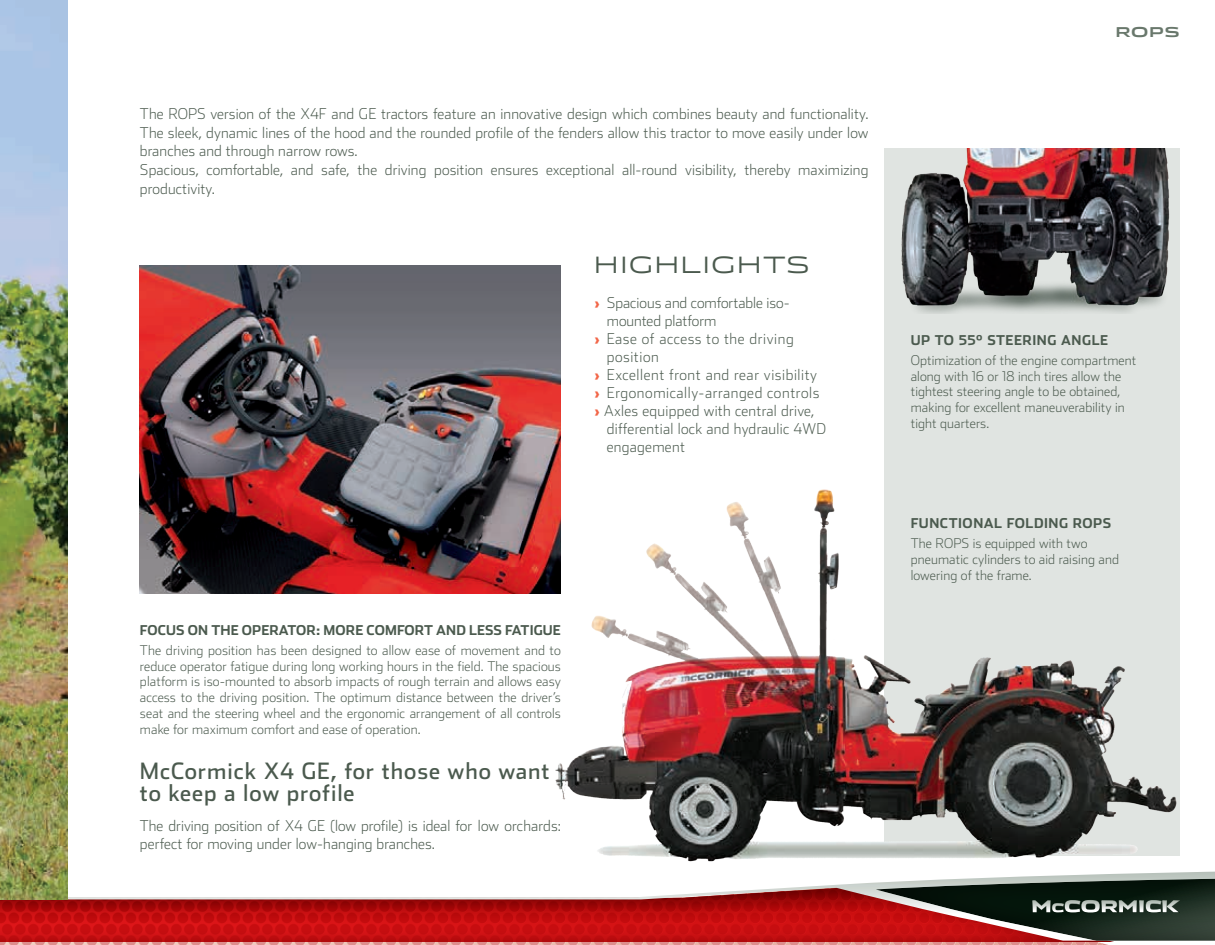
<style>
.page{position:relative;width:1215px;height:945px;background:#fff}
.page>*{position:absolute;margin:0;border:0;box-sizing:border-box;transform-origin:0 0}
.t1{font:22.5px/22.5px "Stainless";letter-spacing:.04em;color:#4b5a4e}
.t2{font:300 22.5px "Stainless Ext";letter-spacing:.05em;color:#4b5a4e}
.t3{font:200 15px/18.8px "Stainless";letter-spacing:.01em;color:#4b5a4e}
.t4{font:200 15px "Stainless";letter-spacing:.04em;color:#4b5a4e}
.t5{font:200 13.5px/15.8px "Stainless";letter-spacing:.01em;color:#4b5a4e}
.t6{font:700 13.5px "Stainless";letter-spacing:.01em;color:#4b5a4e}
.t7{font:700 13.5px "Stainless";letter-spacing:.04em;color:#4b5a4e}
.t8{font:700 13.5px "Stainless Ext";color:#69786c}
.s1{font-weight:900;color:#f26648}
</style>
<div class="page">
<img style="left:0;top:941px;width:1108px;height:4px">
<svg style="left:0;top:871px;width:1215px;height:70px"></svg>
<div style="left:874px;top:874px;width:341px;height:68px;background:#05170c;opacity:.75"></div>
<svg style="left:876px;top:876px;width:339px;height:65px;background:#5c463f"></svg>
<div style="left:885px;top:148px;width:295px;height:708px;background:#e0e4e1"></div>
<img style="left:0;top:0;width:68px;height:899px">
<img style="left:140px;top:265px;width:421px;height:328px">
<img style="left:509px;top:467px;width:668px;height:395px">
<img style="left:901px;top:148px;width:269px;height:165px">
<p class="t3" style="left:140px;top:104px;width:730px">The ROPS version of the X4F and GE tractors feature an innovative design which combines beauty and functionality.<br>The sleek, dynamic lines of the hood and the rounded profile of the fenders allow this tractor to move easily under low branches and through narrow rows.<br>Spacious, comfortable, and safe, the driving position ensures exceptional all-round visibility, thereby maximizing productivity.</p>
<h1 class="t2" style="left:594px;top:252px;width:217px">HIGHLIGHTS</h1>
<p class="t3" style="left:594px;top:293px;width:197px"><span class="s1">›</span> Spacious and comfortable iso-</p>
<p class="t3" style="left:607px;top:311px;width:111px">mounted platform</p>
<p class="t4" style="left:594px;top:330px;width:201px"><span class="s1">›</span> Ease of access to the driving</p>
<p class="t4" style="left:607px;top:348px;width:54px">position</p>
<p class="t4" style="left:594px;top:366px;width:225px"><span class="s1">›</span> Excellent front and rear visibility</p>
<p class="t4" style="left:594px;top:384px;width:227px"><span class="s1">›</span> Ergonomically-arranged controls</p>
<p class="t3" style="left:594px;top:401px;width:222px"><span class="s1">›</span> Axles equipped with central drive,</p>
<p class="t3" style="left:607px;top:419px;width:221px">differential lock and hydraulic 4WD</p>
<p class="t3" style="left:607px;top:437px;width:80px">engagement</p>
<p class="t6" style="left:140px;top:621px;width:422px">FOCUS ON THE OPERATOR: MORE COMFORT AND LESS FATIGUE</p>
<p class="t5" style="left:140px;top:642px;width:422px;text-align:justify">The driving position has been designed to allow ease of movement and to reduce operator fatigue during long working hours in the field. The spacious platform is iso-mounted to absorb impacts of rough terrain and allows easy access to the driving position. The optimum distance between the driver’s seat and the steering wheel and the ergonomic arrangement of all controls make for maximum comfort and ease of operation.</p>
<h1 class="t1" style="left:140px;top:759px;width:411px">McCormick X4 GE, for those who want to keep a low profile</h1>
<p class="t3" style="left:140px;top:816px;width:422px;line-height:18px">The driving position of X4 GE (low profile) is ideal for low orchards: perfect for moving under low-hanging branches.</p>
<p class="t8" style="left:1115px;top:24px;width:66px">ROPS</p>
<p class="t7" style="left:911px;top:331px;width:199px">UP TO 55° STEERING ANGLE</p>
<p class="t5" style="left:911px;top:352px;width:227px">Optimization of the engine compartment along with 16 or 18 inch tires allow the tightest steering angle to be obtained, making for excellent maneuverability in tight quarters.</p>
<p class="t7" style="left:911px;top:515px;width:202px">FUNCTIONAL FOLDING ROPS</p>
<p class="t5" style="left:911px;top:536px;width:210px">The ROPS is equipped with two pneumatic cylinders to aid raising and lowering of the frame.</p>
</div>
